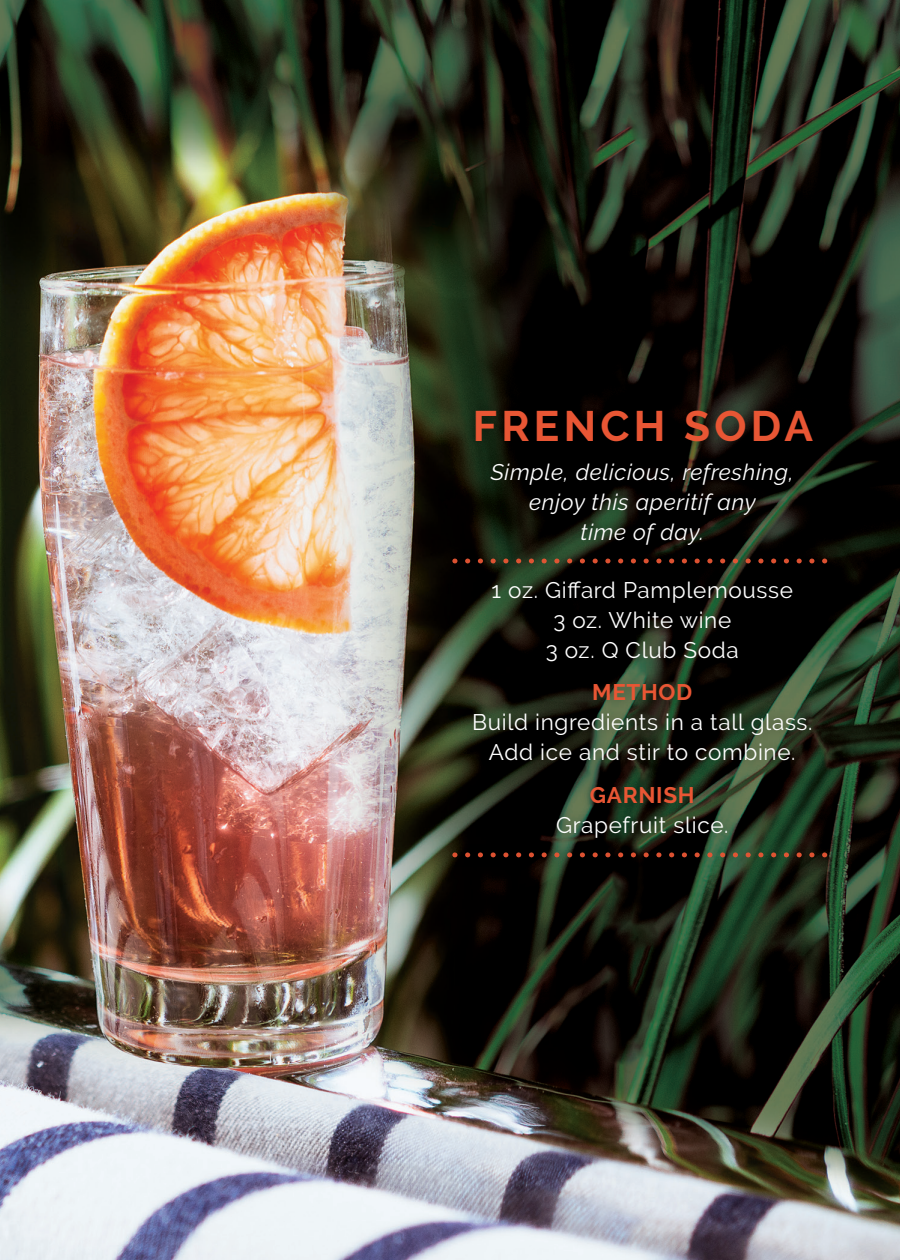
<style>
.page{position:relative;width:900px;height:1260px;background:#fff}
.page>*{position:absolute;margin:0;border:0;box-sizing:border-box;transform-origin:0 0}
.t1{font:700 42.5px "Raleway";letter-spacing:.1em;color:#e85634}
.t2{font:22.5px/30px "Raleway";letter-spacing:.03em;color:#fff;text-align:center}
.t3{font:italic 22.5px/30px "Raleway";letter-spacing:.03em;color:#fff;text-align:center}
.t4{font:700 22.5px "Raleway";letter-spacing:.03em;color:#e85634}
</style>
<div class="page">
<img style="left:0;top:0;width:900px;height:1260px">
<img style="left:426px;top:389px;width:433px;height:485px">
<svg style="left:455px;top:559px;width:375px;height:5px;background:#482315"></svg>
<svg style="left:455px;top:852px;width:375px;height:5px;background:#4c2b1a"></svg>
<h1 class="t1" style="left:473px;top:402px;width:342px">FRENCH SODA</h1>
<p class="t3" style="left:491px;top:457px;width:304px">Simple, delicious, refreshing, enjoy this aperitif any<br>time of day.</p>
<p class="t2" style="left:492px;top:575px;width:303px">1 oz. Giffard Pamplemousse<br>3 oz. White wine<br>3 oz. Q Club Soda</p>
<p class="t4" style="left:592px;top:680px;width:102px">METHOD</p>
<p class="t2" style="left:472px;top:707px;width:342px">Build ingredients in a tall glass.<br>Add ice and stir to combine.</p>
<p class="t4" style="left:590px;top:782px;width:106px">GARNISH</p>
<p class="t2" style="left:556px;top:810px;width:174px">Grapefruit slice.</p>
</div>
